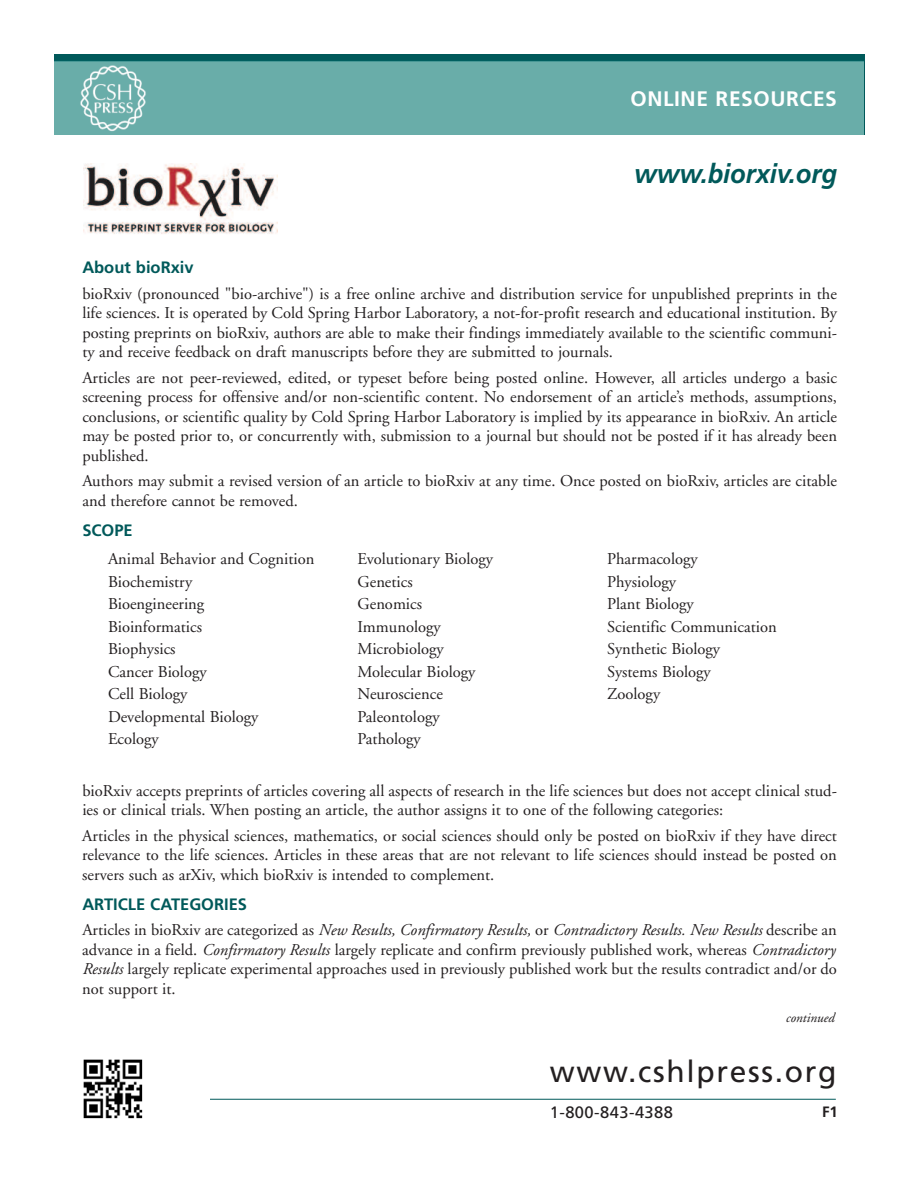
<style>
.page{position:relative;width:918px;height:1188px;background:#fff}
.page>*{position:absolute;margin:0;border:0;box-sizing:border-box;transform-origin:0 0}
.t1{font:30px "Frutiger";letter-spacing:.055em;color:#231f20}
.t2{font:italic 700 27px "Frutiger";letter-spacing:-.005em;color:#00595a;scale:.95 1}
.t3{font:700 21px "Frutiger";letter-spacing:.03em;color:#fff}
.t4{font:16.5px/22.5px "Adobe Garamond";color:#231f20}
.t5{font:700 16.5px "Frutiger";color:#00595a}
.t6{font:16.5px "Frutiger";letter-spacing:.03em;color:#231f20}
.t7{font:700 15px "Frutiger";color:#231f20}
.t8{font:italic 13.5px "Adobe Garamond";color:#231f20}
.s1{font-style:italic}
</style>
<div class="page">
<img style="left:54px;top:54px;width:810px;height:81px">
<hr style="left:157px;top:1099px;width:679px;height:1px;background:#00595a">
<div style="left:54px;top:1037px;width:155px;height:112px;background:#fff"></div>
<img style="left:83px;top:1059px;width:60px;height:60px">
<img style="left:83px;top:164px;width:195px;height:70px">
<p class="t3" style="left:630px;top:90px;width:208px">ONLINE RESOURCES</p>
<h2 class="t2" style="left:634px;top:163px;width:215px">www.biorxiv.org</h2>
<p class="t5" style="left:82px;top:261px;width:113px">About bioRxiv</p>
<p class="t4" style="left:82px;top:285px;width:756px;line-height:19.5px;text-align:justify">bioRxiv (pronounced "bio-archive") is a free online archive and distribution service for unpublished preprints in the life sciences. It is operated by Cold Spring Harbor Laboratory, a not-for-profit research and educational institution. By posting preprints on bioRxiv, authors are able to make their findings immediately available to the scientific communi&shy;ty and receive feedback on draft manuscripts before they are submitted to journals.</p>
<p class="t4" style="left:82px;top:369px;width:756px;line-height:19.5px;text-align:justify">Articles are not peer-reviewed, edited, or typeset before being posted online. However, all articles undergo a basic screening process for offensive and/or non-scientific content. No endorsement of an article’s methods, assumptions, conclusions, or scientific quality by Cold Spring Harbor Laboratory is implied by its appearance in bioRxiv. An article may be posted prior to, or concurrently with, submission to a journal but should not be posted if it has already been published.</p>
<p class="t4" style="left:82px;top:473px;width:756px;line-height:19.5px">Authors may submit a revised version of an article to bioRxiv at any time. Once posted on bioRxiv, articles are citable and therefore cannot be removed.</p>
<p class="t5" style="left:82px;top:524px;width:52px">SCOPE</p>
<p class="t4" style="left:108px;top:549px;width:208px">Animal Behavior and Cognition<br>Biochemistry<br>Bioengineering<br>Bioinformatics<br>Biophysics<br>Cancer Biology<br>Cell Biology<br>Developmental Biology<br>Ecology</p>
<p class="t4" style="left:358px;top:549px;width:137px">Evolutionary Biology<br>Genetics<br>Genomics<br>Immunology<br>Microbiology<br>Molecular Biology<br>Neuroscience<br>Paleontology<br>Pathology</p>
<p class="t4" style="left:607px;top:549px;width:171px">Pharmacology<br>Physiology<br>Plant Biology<br>Scientific Communication<br>Synthetic Biology<br>Systems Biology<br>Zoology</p>
<p class="t4" style="left:82px;top:782px;width:756px;line-height:19.5px">bioRxiv accepts preprints of articles covering all aspects of research in the life sciences but does not accept clinical stud&shy;ies or clinical trials. When posting an article, the author assigns it to one of the following categories:</p>
<p class="t4" style="left:82px;top:827px;width:756px;line-height:19.5px;text-align:justify">Articles in the physical sciences, mathematics, or social sciences should only be posted on bioRxiv if they have direct relevance to the life sciences. Articles in these areas that are not relevant to life sciences should instead be posted on servers such as arXiv, which bioRxiv is intended to complement.</p>
<p class="t5" style="left:82px;top:898px;width:166px">ARTICLE CATEGORIES</p>
<p class="t4" style="left:82px;top:922px;width:756px;line-height:19.5px;text-align:justify">Articles in bioRxiv are categorized as <span class="s1">New Results, Confirmatory Results,</span> or <span class="s1">Contradictory Results. New Results</span> describe an advance in a field. <span class="s1">Confirmatory Results</span> largely replicate and confirm previously published work, whereas <span class="s1">Contradictory Results</span> largely replicate experimental approaches used in previously published work but the results contradict and/or do not support it.</p>
<p class="t8" style="left:785px;top:1012px;width:50px">continued</p>
<h1 class="t1" style="left:550px;top:1060px;width:288px">www.cshlpress.org</h1>
<p class="t6" style="left:550px;top:1106px;width:125px">1-800-843-4388</p>
<p class="t7" style="left:822px;top:1105px;width:17px">F1</p>
</div>
